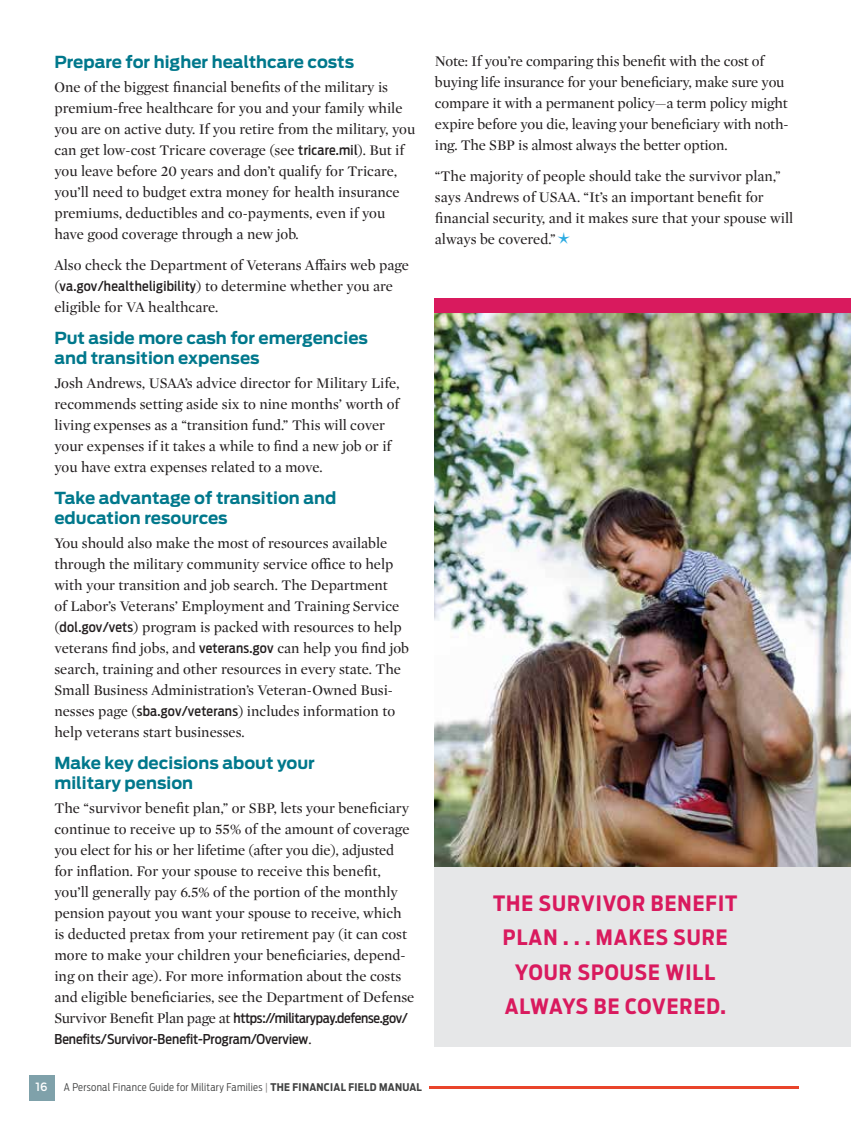
<style>
.page{position:relative;width:851px;height:1134px;background:#fff}
.page>*{position:absolute;margin:0;border:0;box-sizing:border-box;transform-origin:0 0}
.t1{font:700 21px/34.5px "Antenna Cond";letter-spacing:.05em;color:#d91a5e;text-align:center}
.t2{font:700 16.5px/19.5px "Antenna";color:#00788c}
.t3{font:15px/21px "Mercury Display";color:#231f20}
.t4{font:500 13.5px/21px "Antenna Cond";letter-spacing:-.015em;color:#231f20}
.t5{font:12px "Montserrat";color:#fff}
.t6{font:300 10.5px "Antenna Cond";letter-spacing:.03em;color:#404141}
.s1{font-family:"Antenna Cond";font-weight:500;font-size:13.5px}
.s2{font-family:"Mercury Display";font-weight:400;font-size:15px}
.s3{color:#8b8887}
.s4{font-weight:700}
</style>
<div class="page">
<div style="left:434px;top:865px;width:416px;height:182px;background:#e6e7e8"></div>
<img style="left:435px;top:312px;width:415px;height:554px">
<div style="left:435px;top:298px;width:415px;height:14px;background:#d91a5e"></div>
<div style="left:29px;top:1075px;width:26px;height:26px;background:#7fa1aa"></div>
<hr style="left:429px;top:1086px;width:369px;height:2px;background:#e9442a">
<p class="t2" style="left:54px;top:52px;width:301px">Prepare for higher healthcare costs</p>
<p class="t3" style="left:54px;top:76px;width:362px">One of the biggest financial benefits of the military is premium-free healthcare for you and your family while you are on active duty. If you retire from the military, you can get low-cost Tricare coverage (see <span class="s1">tricare.mil</span>). But if you leave before 20 years and don’t qualify for Tricare, you’ll need to budget extra money for health insurance premiums, deductibles and co-payments, even if you have good coverage through a new job.</p>
<p class="t3" style="left:54px;top:254px;width:356px">Also check the Department of Veterans Affairs web page (<span class="s1">va.gov/healtheligibility</span>) to determine whether you are eligible for VA healthcare.</p>
<p class="t2" style="left:54px;top:328px;width:315px">Put aside more cash for emergencies and transition expenses</p>
<p class="t3" style="left:54px;top:372px;width:346px">Josh Andrews, USAA’s advice director for Military Life, recommends setting aside six to nine months’ worth of living expenses as a “transition fund.” This will cover your expenses if it takes a while to find a new job or if you have extra expenses related to a move.</p>
<p class="t2" style="left:54px;top:489px;width:283px">Take advantage of transition and education resources</p>
<p class="t3" style="left:54px;top:532px;width:356px">You should also make the most of resources available through the military community service office to help with your transition and job search. The Department<br>of Labor’s Veterans’ Employment and Training Service (<span class="s1">dol.gov/vets</span>) program is packed with resources to help veterans find jobs, and <span class="s1">veterans.gov</span> can help you find job search, training and other resources in every state. The Small Business Administration’s Veteran-Owned Busi&shy;nesses page (<span class="s1">sba.gov/veterans</span>) includes information to help veterans start businesses.</p>
<p class="t2" style="left:54px;top:754px;width:262px">Make key decisions about your military pension</p>
<p class="t3" style="left:54px;top:797px;width:361px">The “survivor benefit plan,” or SBP, lets your beneficiary continue to receive up to 55% of the amount of coverage you elect for his or her lifetime (after you die), adjusted for inflation. For your spouse to receive this benefit, you’ll generally pay 6.5% of the portion of the monthly pension payout you want your spouse to receive, which is deducted pretax from your retirement pay (it can cost more to make your children your beneficiaries, depend&shy;ing on their age). For more information about the costs and eligible beneficiaries, see the Department of Defense</p>
<p class="t4" style="left:54px;top:1008px;width:355px"><span class="s2">Survivor Benefit Plan page at</span> https://militarypay.defense.gov/<br>Benefits/Survivor-Benefit-Program/Overview<span class="s2">.</span></p>
<p class="t3" style="left:435px;top:50px;width:355px">Note: If you’re comparing this benefit with the cost of buying life insurance for your beneficiary, make sure you compare it with a permanent policy—a term policy might expire before you die, leaving your beneficiary with noth&shy;ing. The SBP is almost always the better option.</p>
<p class="t3" style="left:435px;top:165px;width:359px">“The majority of people should take the survivor plan,” says Andrews of USAA. “It’s an important benefit for financial security, and it makes sure that your spouse will always be covered.”</p>
<h1 class="t1" style="left:493px;top:886px;width:246px">THE SURVIVOR BENEFIT<br>PLAN . . . MAKES SURE<br>YOUR SPOUSE WILL<br>ALWAYS BE COVERED.</h1>
<p class="t5" style="left:36px;top:1080px;width:14px">16</p>
<p class="t6" style="left:64px;top:1081px;width:360px">A Personal Finance Guide for Military Families <span class="s3">|</span> <span class="s4">THE FINANCIAL FIELD MANUAL</span></p>
</div>
